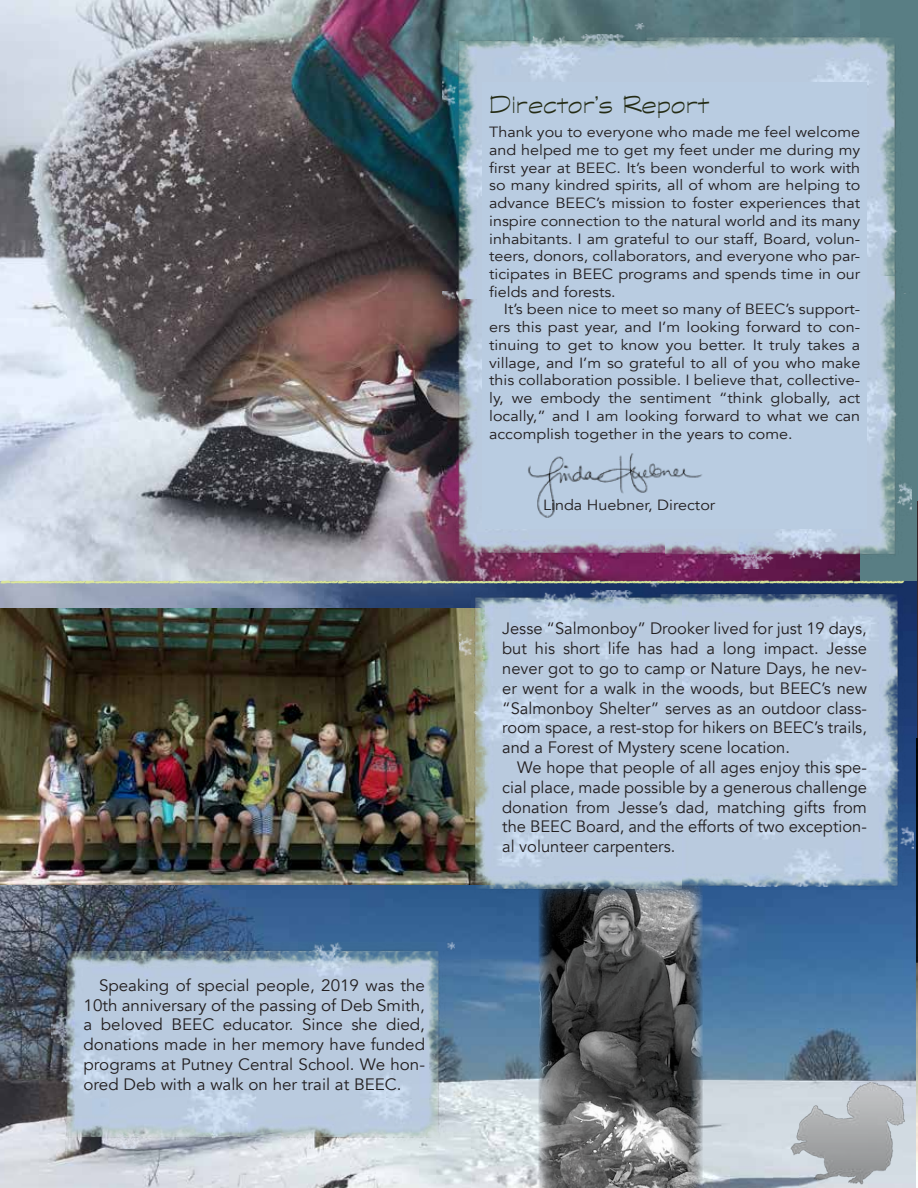
<style>
.page{position:relative;width:918px;height:1188px;background:#fff}
.page>*{position:absolute;margin:0;border:0;box-sizing:border-box;transform-origin:0 0}
.t1{font:300 26.85px "Graphite";color:#242b14;scale:1.09 1}
.t2{font:18px "Chalkduster";color:#dde89a}
.t3{font:16.5px/19.8px "Avenir";color:#231f20;text-align:justify}
.t4{font:14.7px/17.7px "Avenir";color:#231f20;text-align:justify;scale:1.09 1}
</style>
<div class="page">
<img style="left:0;top:0;width:860px;height:581px">
<img style="left:0;top:581px;width:917px;height:607px">
<hr style="left:917px;top:501px;width:1px;height:687px;background:#392527">
<img style="left:788px;top:1083px;width:124px;height:102px">
<img style="left:917px;top:739px;width:1px;height:449px">
<img style="left:0;top:609px;width:459px;height:276px">
<img style="left:539px;top:886px;width:164px;height:302px">
<img style="left:634px;top:24px;width:278px;height:252px">
<img style="left:443px;top:298px;width:223px;height:269px">
<img style="left:442px;top:34px;width:234px;height:264px">
<img style="left:666px;top:276px;width:246px;height:293px">
<div style="left:483px;top:82px;width:384px;height:447px;background:#b9cce1"></div>
<img style="left:52px;top:941px;width:403px;height:208px">
<img style="left:649px;top:581px;width:264px;height:305px">
<img style="left:459px;top:591px;width:222px;height:311px">
<img style="left:528px;top:453px;width:174px;height:65px">
<h1 class="t1" style="left:489px;top:88px;width:203px">Director’s Report</h1>
<p class="t4" style="left:489px;top:124px;width:342px">Thank you to everyone who made me feel welcome and helped me to get my feet under me during my first year at BEEC. It’s been wonderful to work with so many kindred spirits, all of whom are helping to advance BEEC’s mission to foster experiences that inspire connection to the natural world and its many inhabitants. I am grateful to our staff, Board, volun&shy;teers, donors, collaborators, and everyone who par&shy;ticipates in BEEC programs and spends time in our fields and forests.</p>
<p class="t4" style="left:489px;top:301px;width:342px;text-indent:15px">It’s been nice to meet so many of BEEC’s support&shy;ers this past year, and I’m looking forward to con&shy;tinuing to get to know you better. It truly takes a village, and I’m so grateful to all of you who make this collaboration possible. I believe that, collective&shy;ly, we embody the sentiment “think globally, act locally,” and I am looking forward to what we can accomplish together in the years to come.</p>
<p class="t4" style="left:543px;top:496px;width:159px">Linda Huebner, Director</p>
<p class="t2" style="left:1px;top:571px;width:904px">-——————-——————-——————-——————-——————-——————-——————-——————-——————-——————-————</p>
<p class="t3" style="left:84px;top:976px;width:343px;text-indent:15px">Speaking of special people, 2019 was the 10th anniversary of the passing of Deb Smith, a beloved BEEC educator. Since she died, donations made in her memory have funded programs at Putney Central School. We hon&shy;ored Deb with a walk on her trail at BEEC.</p>
<p class="t3" style="left:502px;top:619px;width:366px">Jesse “Salmonboy” Drooker lived for just 19 days, but his short life has had a long impact. Jesse never got to go to camp or Nature Days, he nev&shy;er went for a walk in the woods, but BEEC’s new “Salmonboy Shelter” serves as an outdoor class&shy;room space, a rest-stop for hikers on BEEC’s trails, and a Forest of Mystery scene location.</p>
<p class="t3" style="left:502px;top:758px;width:366px;text-indent:15px">We hope that people of all ages enjoy this spe&shy;cial place, made possible by a generous challenge donation from Jesse’s dad, matching gifts from the BEEC Board, and the efforts of two exception&shy;al volunteer carpenters.</p>
</div>
